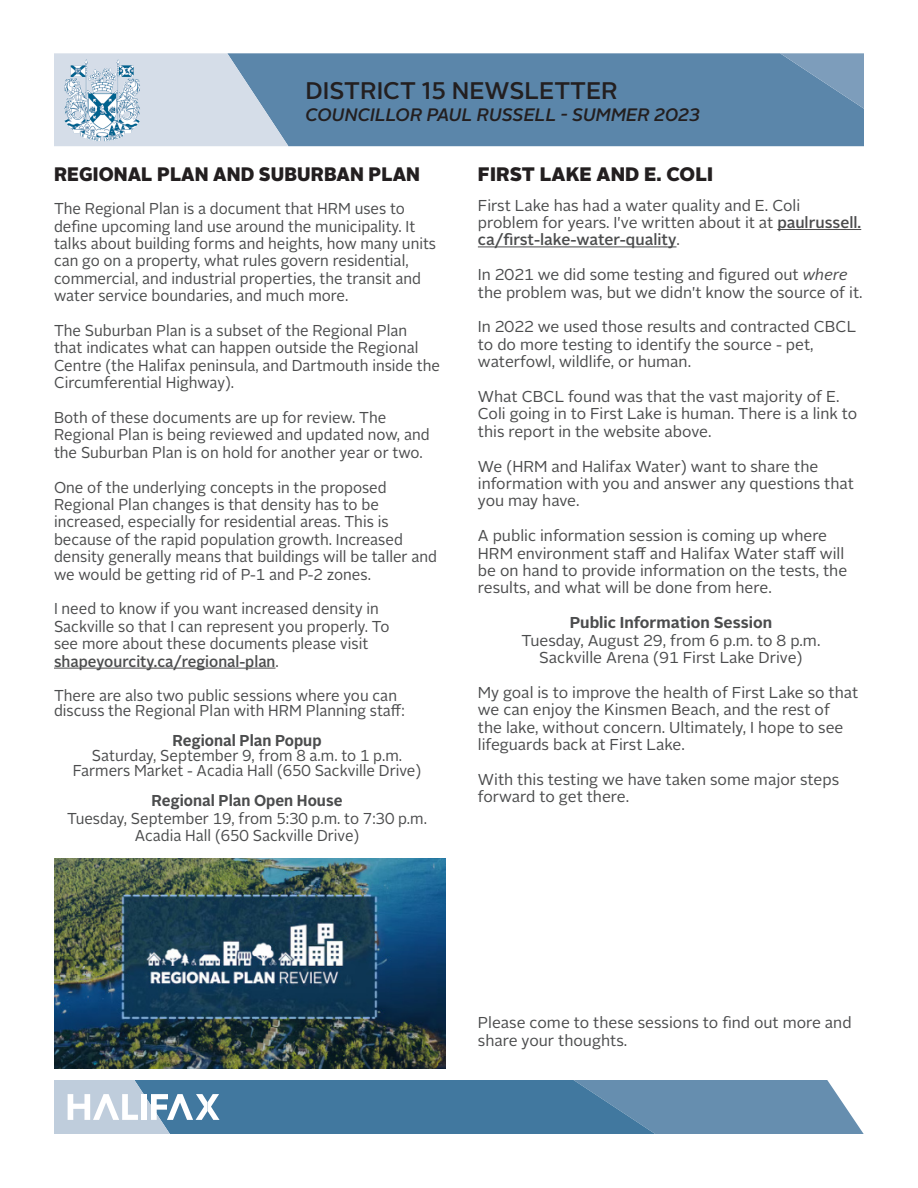
<style>
.page{position:relative;width:918px;height:1188px;background:#fff}
.page>*{position:absolute;margin:0;border:0;box-sizing:border-box;transform-origin:0 0}
.t1{font:500 24px "Alright Sans";color:#231f20}
.Alright_Reg_9_5_12pt{font:900 19.5px "Alright Sans";letter-spacing:.005em;color:#231f20;scale:.96 1}
.Alright_Reg_9_5_12pt-2{font:900 19.5px "Alright Sans";letter-spacing:.005em;color:#231f20}
.t2{font:italic 500 18px "Alright Sans";color:#231f20}
.Alright_Reg_9_5_12pt-3{font:15.75px/17.4px "Alright Sans";color:#4b4c4d;scale:.96 1}
.Alright_Reg_9_5_12pt-4{font:15.75px/17.4px "Alright Sans";color:#4b4c4d}
.Alright_Reg_9_5_12pt-5{font:700 15.75px "Alright Sans";color:#4b4c4d;scale:.96 1}
.Alright_Reg_9_5_12pt-6{font:700 15.75px "Alright Sans";color:#4b4c4d}
.s1{font-weight:500}
.s2{font-style:italic}
</style>
<div class="page">
<div style="left:288px;top:53px;width:576px;height:93px;background:#5b86aa"></div>
<svg style="left:54px;top:53px;width:234px;height:93px;background:#c0cedd"></svg>
<svg style="left:780px;top:53px;width:84px;height:56px;background:#6d92b3"></svg>
<svg style="left:54px;top:1080px;width:810px;height:54px;background:#648faf"></svg>
<img style="left:64px;top:59px;width:75px;height:83px">
<hr style="left:777px;top:229px;width:84px;height:1px;background:#4b4c4d">
<hr style="left:478px;top:247px;width:199px;height:1px;background:#4b4c4d">
<hr style="left:54px;top:668px;width:222px;height:1px;background:#4b4c4d">
<img style="left:54px;top:859px;width:392px;height:209px">
<p class="t1" style="left:306px;top:74px;width:314px">DISTRICT 15 NEWSLETTER</p>
<p class="t2" style="left:306px;top:102px;width:396px">COUNCILLOR PAUL RUSSELL - SUMMER 2023</p>
<p class="Alright_Reg_9_5_12pt" style="left:54px;top:160px;width:383px">REGIONAL PLAN AND SUBURBAN PLAN</p>
<p class="Alright_Reg_9_5_12pt-3" style="left:54px;top:200px;width:400px">The Regional Plan is a document that HRM uses to define upcoming land use around the municipality. It talks about building forms and heights, how many units can go on a property, what rules govern residential, commercial, and industrial properties, the transit and water service boundaries, and much more.</p>
<p class="Alright_Reg_9_5_12pt-3" style="left:54px;top:322px;width:404px">The Suburban Plan is a subset of the Regional Plan<br>that indicates what can happen outside the Regional Centre (the Halifax peninsula, and Dartmouth inside the Circumferential Highway).</p>
<p class="Alright_Reg_9_5_12pt-3" style="left:54px;top:409px;width:393px">Both of these documents are up for review. The<br>Regional Plan is being reviewed and updated now, and the Suburban Plan is on hold for another year or two.</p>
<p class="Alright_Reg_9_5_12pt-3" style="left:54px;top:479px;width:401px">One of the underlying concepts in the proposed Regional Plan changes is that density has to be increased, especially for residential areas. This is because of the rapid population growth. Increased density generally means that buildings will be taller and we would be getting rid of P-1 and P-2 zones.</p>
<p class="Alright_Reg_9_5_12pt-3" style="left:54px;top:600px;width:351px">I need to know if you want increased density in Sackville so that I can represent you properly. To see more about these documents please visit <span class="s1">shapeyourcity.ca/regional-plan</span>.</p>
<p class="Alright_Reg_9_5_12pt-3" style="left:54px;top:689px;width:367px;line-height:15px">There are also two public sessions where you can discuss the Regional Plan with HRM Planning staff:</p>
<p class="Alright_Reg_9_5_12pt-5" style="left:173px;top:730px;width:157px">Regional Plan Popup</p>
<p class="Alright_Reg_9_5_12pt-3" style="left:92px;top:747px;width:325px">Saturday, September 9, from 8 a.m. to 1 p.m.</p>
<p class="Alright_Reg_9_5_12pt-3" style="left:73px;top:762px;width:364px">Farmers Market - Acadia Hall (650 Sackville Drive)</p>
<p class="Alright_Reg_9_5_12pt-5" style="left:152px;top:790px;width:200px">Regional Plan Open House</p>
<p class="Alright_Reg_9_5_12pt-3" style="left:67px;top:810px;width:377px">Tuesday, September 19, from 5:30 p.m. to 7:30 p.m.</p>
<p class="Alright_Reg_9_5_12pt-3" style="left:135px;top:827px;width:235px">Acadia Hall (650 Sackville Drive)</p>
<p class="Alright_Reg_9_5_12pt-2" style="left:478px;top:160px;width:237px">FIRST LAKE AND E. COLI</p>
<p class="Alright_Reg_9_5_12pt-4" style="left:478px;top:197px;width:385px">First Lake has had a water quality and E. Coli problem for years. I've written about it at <span class="s1">paulrussell. ca/first-lake-water-quality</span>.</p>
<p class="Alright_Reg_9_5_12pt-4" style="left:478px;top:266px;width:386px">In 2021 we did some testing and figured out <span class="s2">where </span>the problem was, but we didn't know the source of it.</p>
<p class="Alright_Reg_9_5_12pt-4" style="left:478px;top:318px;width:380px">In 2022 we used those results and contracted CBCL to do more testing to identify the source - pet, waterfowl, wildlife, or human.</p>
<p class="Alright_Reg_9_5_12pt-4" style="left:478px;top:388px;width:381px">What CBCL found was that the vast majority of E.<br>Coli going in to First Lake is human. There is a link to this report in the website above.</p>
<p class="Alright_Reg_9_5_12pt-4" style="left:478px;top:458px;width:378px">We (HRM and Halifax Water) want to share the information with you and answer any questions that you may have.</p>
<p class="Alright_Reg_9_5_12pt-4" style="left:478px;top:527px;width:371px">A public information session is coming up where HRM environment staff and Halifax Water staff will be on hand to provide information on the tests, the results, and what will be done from here.</p>
<p class="Alright_Reg_9_5_12pt-6" style="left:570px;top:612px;width:204px">Public Information Session</p>
<p class="Alright_Reg_9_5_12pt-4" style="left:521px;top:632px;width:300px">Tuesday, August 29, from 6 p.m. to 8 p.m.</p>
<p class="Alright_Reg_9_5_12pt-4" style="left:539px;top:649px;width:265px">Sackville Arena (91 First Lake Drive)</p>
<p class="Alright_Reg_9_5_12pt-4" style="left:478px;top:684px;width:382px">My goal is to improve the health of First Lake so that we can enjoy the Kinsmen Beach, and the rest of<br>the lake, without concern. Ultimately, I hope to see lifeguards back at First Lake.</p>
<p class="Alright_Reg_9_5_12pt-4" style="left:478px;top:771px;width:363px">With this testing we have taken some major steps forward to get there.</p>
<p class="Alright_Reg_9_5_12pt-4" style="left:478px;top:1014px;width:375px">Please come to these sessions to find out more and share your thoughts.</p>
</div>
